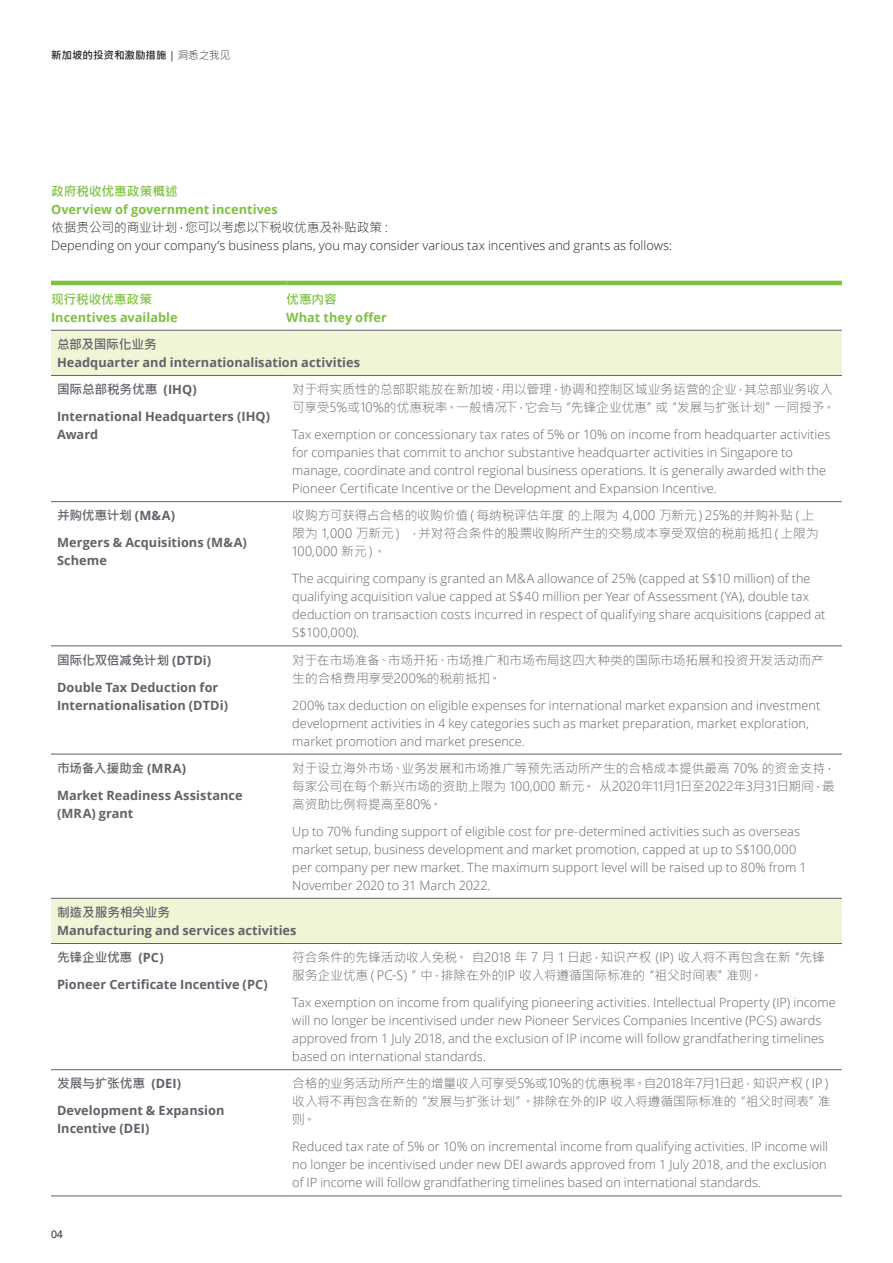
<style>
.page{position:relative;width:893px;height:1263px;background:#fff}
.page>*{position:absolute;margin:0;border:0;box-sizing:border-box;transform-origin:0 0}
.Chart_key__8_5_12pt{font:300 12.75px/18px "Open Sans";letter-spacing:.005em;color:#5f6369}
.Chart_key__8_5_12pt-2{font:300 12.75px/18px "Microsoft Jheng Hei";letter-spacing:-.005em;color:#5f6369}
.Chart_key__8_5_12pt-3{font:700 12.75px/18px "Open Sans";color:#5f6369}
.Body_copy__8_5_12pt{font:300 12.75px "Open Sans";letter-spacing:.005em;color:#231f20}
.Chart_key__8_5_12pt-4{font:700 12.75px "Microsoft Jheng Hei";letter-spacing:-.015em;color:#5f6369}
.Chart_Table_heading{font:700 12.75px "Open Sans";color:#7fc241}
.Subhead_A__8_5_12pt{font:700 12.75px "Open Sans";color:#7fc241}
.Body_copy__8_5_12pt-2{font:300 12.75px "Microsoft Jheng Hei";letter-spacing:-.015em;color:#231f20}
.Subhead_A__8_5_12pt-2{font:700 12.75px "Microsoft Jheng Hei";letter-spacing:-.005em;color:#7fc241}
.t1{font:700 10.5px "Microsoft Jheng Hei";color:#231f20}
.t2{font:10.5px "Open Sans";color:#231f20}
.s1{font-family:"Open Sans";font-weight:400}
.s2{font-weight:300}
.s3{font-family:"Open Sans"}
</style>
<div class="page">
<svg style="left:51px;top:331px;width:791px;height:612px"></svg>
<hr style="left:51px;top:330px;width:235px;height:1px;background:#5f6369">
<hr style="left:286px;top:330px;width:556px;height:1px;background:#5f6369">
<hr style="left:51px;top:375px;width:235px;height:1px;background:#5f6369">
<hr style="left:286px;top:375px;width:556px;height:1px;background:#5f6369">
<hr style="left:51px;top:501px;width:235px;height:1px;background:#5f6369">
<hr style="left:286px;top:501px;width:556px;height:1px;background:#5f6369">
<hr style="left:51px;top:645px;width:235px;height:1px;background:#5f6369">
<hr style="left:286px;top:645px;width:556px;height:1px;background:#5f6369">
<hr style="left:51px;top:754px;width:235px;height:1px;background:#5f6369">
<hr style="left:286px;top:754px;width:556px;height:1px;background:#5f6369">
<hr style="left:51px;top:898px;width:235px;height:1px;background:#5f6369">
<hr style="left:286px;top:898px;width:556px;height:1px;background:#5f6369">
<hr style="left:51px;top:943px;width:235px;height:1px;background:#5f6369">
<hr style="left:286px;top:943px;width:556px;height:1px;background:#5f6369">
<hr style="left:51px;top:1069px;width:235px;height:1px;background:#5f6369">
<hr style="left:286px;top:1069px;width:556px;height:1px;background:#5f6369">
<hr style="left:51px;top:1195px;width:235px;height:1px;background:#5f6369">
<hr style="left:286px;top:1195px;width:556px;height:1px;background:#5f6369">
<hr style="left:51px;top:281px;width:235px;height:4px;background:#7fc241">
<hr style="left:286px;top:281px;width:556px;height:4px;background:#7fc241">
<p class="t1" style="left:51px;top:49px;width:181px">新加坡的投资和激励措施 <span class="s1">|</span> <span class="s2">洞悉之我见</span></p>
<p class="Subhead_A__8_5_12pt-2" style="left:51px;top:183px;width:128px">政府税收优惠政策概述</p>
<p class="Subhead_A__8_5_12pt" style="left:51px;top:200px;width:228px">Overview of government incentives</p>
<p class="Body_copy__8_5_12pt-2" style="left:51px;top:219px;width:343px">依据贵公司的商业计划，您可以考虑以下税收优惠及补贴政策：</p>
<p class="Body_copy__8_5_12pt" style="left:51px;top:236px;width:623px">Depending on your company’s business plans, you may consider various tax incentives and grants as follows:</p>
<p class="Subhead_A__8_5_12pt-2" style="left:51px;top:291px;width:103px">现行税收优惠政策</p>
<p class="Chart_Table_heading" style="left:51px;top:308px;width:128px">Incentives available</p>
<p class="Subhead_A__8_5_12pt-2" style="left:286px;top:291px;width:52px">优惠内容</p>
<p class="Chart_Table_heading" style="left:286px;top:308px;width:102px">What they offer</p>
<p class="Chart_key__8_5_12pt-4" style="left:57px;top:336px;width:101px">总部及国际化业务</p>
<p class="Chart_key__8_5_12pt-3" style="left:57px;top:353px;width:305px">Headquarter and internationalisation activities</p>
<p class="Chart_key__8_5_12pt-4" style="left:57px;top:381px;width:141px">国际总部税务优惠 <span class="s3">(IHQ)</span></p>
<p class="Chart_key__8_5_12pt-3" style="left:57px;top:407px;width:215px">International Headquarters (IHQ)<br>Award</p>
<p class="Chart_key__8_5_12pt-2" style="left:292px;top:380px;width:544px">对于将实质性的总部职能放在新加坡，用以管理，协调和控制区域业务运营的企业，其总部业务收入可享受5%或10%的优惠税率。一般情况下，它会与“先锋企业优惠”或“发展与扩张计划”一同授予。</p>
<p class="Chart_key__8_5_12pt" style="left:292px;top:425px;width:540px">Tax exemption or concessionary tax rates of 5% or 10% on income from headquarter activities for companies that commit to anchor substantive headquarter activities in Singapore to manage, coordinate and control regional business operations. It is generally awarded with the Pioneer Certificate Incentive or the Development and Expansion Incentive.</p>
<p class="Chart_key__8_5_12pt-4" style="left:57px;top:508px;width:120px">并购优惠计划 <span class="s3">(M&amp;A)</span></p>
<p class="Chart_key__8_5_12pt-3" style="left:57px;top:533px;width:191px">Mergers &amp; Acquisitions (M&amp;A)<br>Scheme</p>
<p class="Chart_key__8_5_12pt-2" style="left:292px;top:507px;width:528px">收购方可获得占合格的收购价值（每纳税评估年度 的上限为 4,000 万新元）25%的并购补贴（上限为 1,000 万新元） ，并对符合条件的股票收购所产生的交易成本享受双倍的税前抵扣（上限为<br>100,000 新元）。</p>
<p class="Chart_key__8_5_12pt" style="left:292px;top:569px;width:535px">The acquiring company is granted an M&amp;A allowance of 25% (capped at S$10 million) of the qualifying acquisition value capped at S$40 million per Year of Assessment (YA), double tax deduction on transaction costs incurred in respect of qualifying share acquisitions (capped at S$100,000).</p>
<p class="Chart_key__8_5_12pt-4" style="left:57px;top:652px;width:156px">国际化双倍减免计划 <span class="s3">(DTDi)</span></p>
<p class="Chart_key__8_5_12pt-3" style="left:57px;top:678px;width:172px">Double Tax Deduction for<br>Internationalisation (DTDi)</p>
<p class="Chart_key__8_5_12pt-2" style="left:292px;top:651px;width:533px">对于在市场准备、市场开拓、市场推广和市场布局这四大种类的国际市场拓展和投资开发活动而产生的合格费用享受200%的税前抵扣。</p>
<p class="Chart_key__8_5_12pt" style="left:292px;top:696px;width:530px">200% tax deduction on eligible expenses for international market expansion and investment development activities in 4 key categories such as market preparation, market exploration, market promotion and market presence.</p>
<p class="Chart_key__8_5_12pt-4" style="left:57px;top:760px;width:131px">市场备入援助金 <span class="s3">(MRA)</span></p>
<p class="Chart_key__8_5_12pt-3" style="left:57px;top:786px;width:187px">Market Readiness Assistance (MRA) grant</p>
<p class="Chart_key__8_5_12pt-2" style="left:292px;top:759px;width:545px;text-align:justify">对于设立海外市场、业务发展和市场推广等预先活动所产生的合格成本提供最高 70% 的资金支持，每家公司在每个新兴市场的资助上限为 100,000 新元。 从2020年11月1日至2022年3月31日期间，最高资助比例将提高至80%。</p>
<p class="Chart_key__8_5_12pt" style="left:292px;top:822px;width:516px">Up to 70% funding support of eligible cost for pre-determined activities such as overseas market setup, business development and market promotion, capped at up to S$100,000 per company per new market. The maximum support level will be raised up to 80% from 1<br>November 2020 to 31 March 2022.</p>
<p class="Chart_key__8_5_12pt-4" style="left:57px;top:904px;width:115px">制造及服务相关业务</p>
<p class="Chart_key__8_5_12pt-3" style="left:57px;top:921px;width:241px">Manufacturing and services activities</p>
<p class="Chart_key__8_5_12pt-4" style="left:57px;top:949px;width:108px">先锋企业优惠 <span class="s3">(PC)</span></p>
<p class="Chart_key__8_5_12pt-3" style="left:57px;top:975px;width:212px">Pioneer Certificate Incentive (PC)</p>
<p class="Chart_key__8_5_12pt-2" style="left:292px;top:948px;width:534px">符合条件的先锋活动收入免税。 自2018 年 7 月 1 日起，知识产权 (IP) 收入将不再包含在新“先锋服务企业优惠（PC-S) ”中，排除在外的IP 收入将遵循国际标准的“祖父时间表”准则。</p>
<p class="Chart_key__8_5_12pt" style="left:292px;top:993px;width:545px">Tax exemption on income from qualifying pioneering activities. Intellectual Property (IP) income will no longer be incentivised under new Pioneer Services Companies Incentive (PC-S) awards approved from 1 July 2018, and the exclusion of IP income will follow grandfathering timelines based on international standards.</p>
<p class="Chart_key__8_5_12pt-4" style="left:57px;top:1076px;width:126px">发展与扩张优惠 <span class="s3">(DEI)</span></p>
<p class="Chart_key__8_5_12pt-3" style="left:57px;top:1101px;width:169px">Development &amp; Expansion<br>Incentive (DEI)</p>
<p class="t2" style="left:51px;top:1227px;width:13px">04</p>
<p class="Chart_key__8_5_12pt-2" style="left:292px;top:1075px;width:542px">合格的业务活动所产生的增量收入可享受5%或10%的优惠税率。自2018年7月1日起，知识产权（IP）收入将不再包含在新的“发展与扩张计划”。排除在外的IP 收入将遵循国际标准的“祖父时间表”准则。</p>
<p class="Chart_key__8_5_12pt" style="left:292px;top:1137px;width:537px;text-align:justify">Reduced tax rate of 5% or 10% on incremental income from qualifying activities. IP income will no longer be incentivised under new DEI awards approved from 1 July 2018, and the exclusion of IP income will follow grandfathering timelines based on international standards.</p>
</div>
